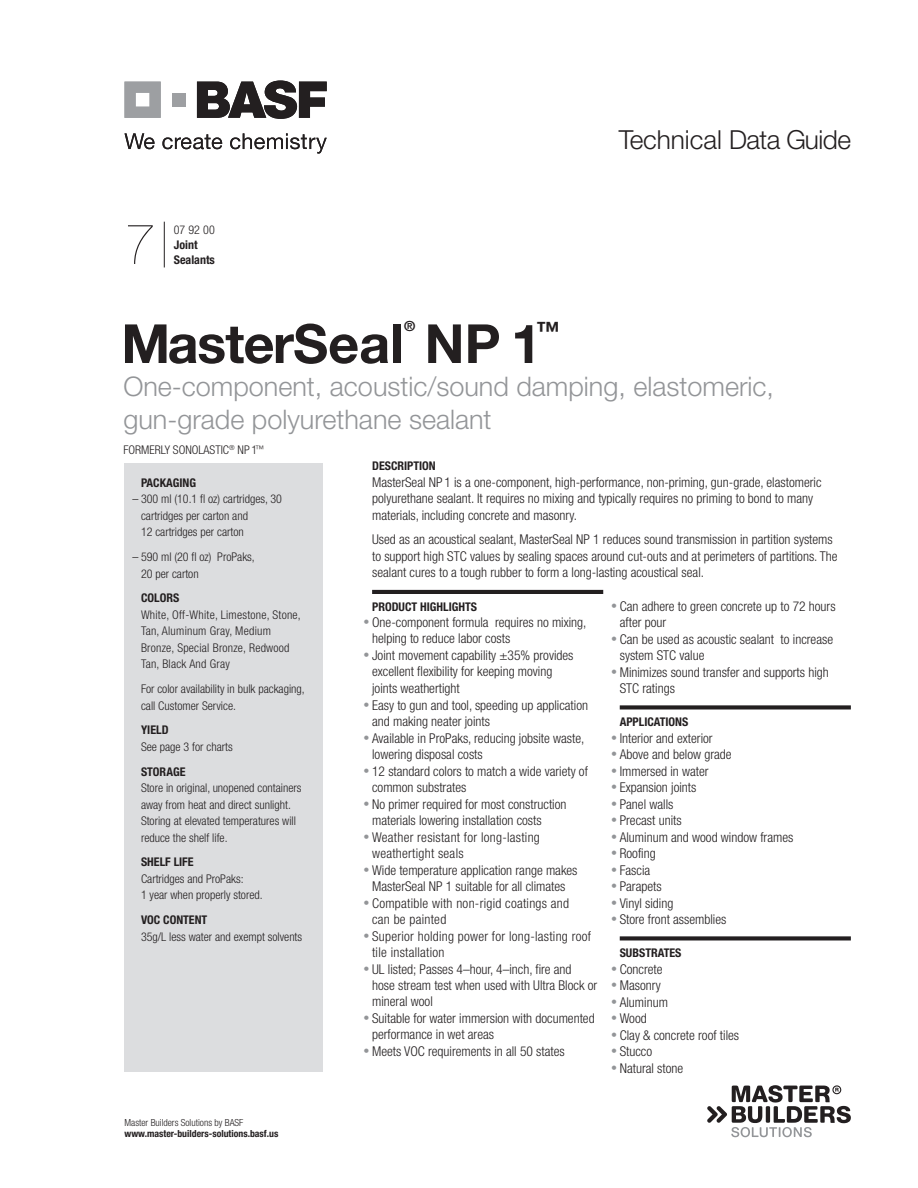
<style>
.page{position:relative;width:918px;height:1188px;background:#fff}
.page>*{position:absolute;margin:0;border:0;box-sizing:border-box;transform-origin:0 0}
.t1{font:200 57px "Helvetica Neue LT Std";color:#231f20}
.t2{font:700 54px "Helvetica Neue LT Std";letter-spacing:-.015em;color:#231f20}
.t3{font:300 27px/33px "Helvetica Neue LT Std";color:#939598}
.t4{font:300 26.25px "Helvetica Neue LT Std";letter-spacing:-.015em;color:#231f20}
.t5{font:700 24px "Helvetica Neue LT Std";color:#231f20}
.t6{font:700 13.95px "Helvetica Neue LT Std";color:#231f20}
.t7{font:300 condensed 13.5px/16.5px "Helvetica Neue LT Std";color:#231f20}
.t8{font:300 condensed 13.5px/16.5px "Helvetica Neue LT Std";letter-spacing:.02em;color:#231f20}
.t9{font:300 condensed 12px/16.5px "Helvetica Neue LT Std";color:#231f20}
.t10{font:700 condensed 12px "Helvetica Neue LT Std";color:#231f20}
.t11{font:300 condensed 12px/16.5px "Helvetica Neue LT Std";letter-spacing:.02em;color:#231f20}
.t12{font:700 condensed 9.75px "Helvetica Neue LT Std";color:#231f20}
.t13{font:300 condensed 9.75px "Helvetica Neue LT Std";color:#231f20}
.s1{font-size:12px;color:#939598}
</style>
<div class="page">
<div style="left:125px;top:463px;width:198px;height:608px;background:#dcdddf"></div>
<hr style="left:372px;top:590px;width:231px;height:4px;background:#231f20">
<div style="left:620px;top:705px;width:231px;height:5px;background:#231f20"></div>
<div style="left:620px;top:936px;width:231px;height:5px;background:#231f20"></div>
<hr style="left:164px;top:222px;width:1px;height:45px;background:#231f20">
<svg style="left:707px;top:1085px;width:144px;height:52px"></svg>
<svg style="left:125px;top:82px;width:36px;height:36px"></svg>
<div style="left:172px;top:93px;width:14px;height:14px;background:#9d9fa2"></div>
<svg style="left:197px;top:81px;width:130px;height:38px"></svg>
<svg style="left:125px;top:133px;width:30px;height:16px"></svg>
<svg style="left:162px;top:134px;width:60px;height:15px"></svg>
<svg style="left:230px;top:133px;width:97px;height:21px"></svg>
<h1 class="t1" style="left:125px;top:211px;width:33px">7</h1>
<p class="t9" style="left:174px;top:221px;width:42px">07 92 00</p>
<p class="t10" style="left:174px;top:237px;width:25px">Joint</p>
<p class="t10" style="left:174px;top:252px;width:43px">Sealants</p>
<p class="t6" style="left:404px;top:317px;width:13px">®</p>
<h3 class="t5" style="left:536px;top:316px;width:25px">™</h3>
<h2 class="t2" style="left:121px;top:310px;width:421px">MasterSeal NP 1</h2>
<h3 class="t4" style="left:619px;top:123px;width:234px">Technical Data Guide</h3>
<h3 class="t3" style="left:123px;top:369px;width:652px">One-component, acoustic/sound damping, elastomeric, gun-grade polyurethane sealant</h3>
<p class="t9" style="left:123px;top:441px;width:143px">FORMERLY SONOLASTIC<sup>®</sup> NP 1<sup>™</sup></p>
<p class="t10" style="left:372px;top:459px;width:65px">DESCRIPTION</p>
<p class="t7" style="left:372px;top:474px;width:451px">MasterSeal NP 1 is a one-component, high-performance, non-priming, gun-grade, elastomeric polyurethane sealant. It requires no mixing and typically requires no priming to bond to many materials, including concrete and masonry.</p>
<p class="t7" style="left:372px;top:531px;width:467px">Used as an acoustical sealant, MasterSeal NP 1 reduces sound transmission in partition systems to support high STC values by sealing spaces around cut-outs and at perimeters of partitions. The sealant cures to a tough rubber to form a long-lasting acoustical seal.</p>
<p class="t10" style="left:372px;top:599px;width:107px">PRODUCT HIGHLIGHTS</p>
<p class="t7" style="left:372px;top:614px;width:216px;text-indent:-9px"><span class="s1">•</span> One-component formula requires no mixing, helping to reduce labor costs</p>
<p class="t7" style="left:372px;top:647px;width:203px;text-indent:-9px"><span class="s1">•</span> Joint movement capability ±35% provides excellent flexibility for keeping moving joints weathertight</p>
<p class="t7" style="left:372px;top:696px;width:218px;text-indent:-9px"><span class="s1">•</span> Easy to gun and tool, speeding up application and making neater joints</p>
<p class="t7" style="left:372px;top:729px;width:214px;text-indent:-9px"><span class="s1">•</span> Available in ProPaks, reducing jobsite waste, lowering disposal costs</p>
<p class="t7" style="left:372px;top:762px;width:217px;text-indent:-9px"><span class="s1">•</span> 12 standard colors to match a wide variety of common substrates</p>
<p class="t7" style="left:372px;top:795px;width:196px;text-indent:-9px"><span class="s1">•</span> No primer required for most construction materials lowering installation costs</p>
<p class="t8" style="left:372px;top:828px;width:169px;text-indent:-9px"><span class="s1">•</span> Weather resistant for long-lasting weathertight seals</p>
<p class="t7" style="left:363px;top:861px;width:216px;text-align:center"><span class="s1">•</span> Wide temperature application range makes<br>MasterSeal NP 1 suitable for all climates</p>
<p class="t8" style="left:372px;top:894px;width:199px;text-indent:-9px"><span class="s1">•</span> Compatible with non-rigid coatings and can be painted</p>
<p class="t8" style="left:372px;top:927px;width:220px;text-indent:-9px"><span class="s1">•</span> Superior holding power for long-lasting roof tile installation</p>
<p class="t7" style="left:372px;top:960px;width:227px;text-indent:-9px"><span class="s1">•</span> UL listed; Passes 4–hour, 4–inch, fire and hose stream test when used with Ultra Block or mineral wool</p>
<p class="t7" style="left:372px;top:1010px;width:224px;text-indent:-9px"><span class="s1">•</span> Suitable for water immersion with documented performance in wet areas</p>
<p class="t7" style="left:363px;top:1043px;width:203px"><span class="s1">•</span> Meets VOC requirements in all 50 states</p>
<p class="t10" style="left:141px;top:475px;width:57px">PACKAGING</p>
<p class="t9" style="left:141px;top:491px;width:143px;text-indent:-9px">– 300 ml (10.1 fl oz) cartridges, 30 cartridges per carton and<br>12 cartridges per carton</p>
<p class="t9" style="left:141px;top:548px;width:115px;text-indent:-9px">– 590 ml (20 fl oz) ProPaks,<br>20 per carton</p>
<p class="t10" style="left:141px;top:591px;width:40px">COLORS</p>
<p class="t11" style="left:141px;top:606px;width:161px">White, Off-White, Limestone, Stone,<br>Tan, Aluminum Gray, Medium<br>Bronze, Special Bronze, Redwood<br>Tan, Black And Gray</p>
<p class="t9" style="left:141px;top:680px;width:165px">For color availability in bulk packaging, call Customer Service.</p>
<p class="t10" style="left:141px;top:723px;width:29px">YIELD</p>
<p class="t9" style="left:141px;top:738px;width:93px">See page 3 for charts</p>
<p class="t10" style="left:141px;top:764px;width:46px">STORAGE</p>
<p class="t9" style="left:141px;top:779px;width:162px">Store in original, unopened containers away from heat and direct sunlight.<br>Storing at elevated temperatures will reduce the shelf life.</p>
<p class="t10" style="left:141px;top:855px;width:54px">SHELF LIFE</p>
<p class="t9" style="left:141px;top:870px;width:123px">Cartridges and ProPaks:<br>1 year when properly stored.</p>
<p class="t10" style="left:141px;top:913px;width:68px">VOC CONTENT</p>
<p class="t9" style="left:141px;top:928px;width:163px">35g/L less water and exempt solvents</p>
<p class="t7" style="left:620px;top:597px;width:217px;text-indent:-9px"><span class="s1">•</span> Can adhere to green concrete up to 72 hours after pour</p>
<p class="t7" style="left:620px;top:630px;width:215px;text-indent:-9px"><span class="s1">•</span> Can be used as acoustic sealant to increase system STC value</p>
<p class="t7" style="left:620px;top:663px;width:211px;text-indent:-9px"><span class="s1">•</span> Minimizes sound transfer and supports high<br>STC ratings</p>
<p class="t10" style="left:620px;top:714px;width:70px">APPLICATIONS</p>
<p class="t7" style="left:611px;top:729px;width:103px"><span class="s1">•</span> Interior and exterior</p>
<p class="t7" style="left:611px;top:746px;width:122px"><span class="s1">•</span> Above and below grade</p>
<p class="t7" style="left:611px;top:762px;width:99px"><span class="s1">•</span> Immersed in water</p>
<p class="t7" style="left:611px;top:779px;width:87px"><span class="s1">•</span> Expansion joints</p>
<p class="t7" style="left:611px;top:795px;width:64px"><span class="s1">•</span> Panel walls</p>
<p class="t7" style="left:611px;top:812px;width:72px"><span class="s1">•</span> Precast units</p>
<p class="t7" style="left:611px;top:828px;width:184px"><span class="s1">•</span> Aluminum and wood window frames</p>
<p class="t7" style="left:611px;top:845px;width:46px"><span class="s1">•</span> Roofing</p>
<p class="t7" style="left:611px;top:861px;width:41px"><span class="s1">•</span> Fascia</p>
<p class="t7" style="left:611px;top:878px;width:52px"><span class="s1">•</span> Parapets</p>
<p class="t7" style="left:611px;top:894px;width:64px"><span class="s1">•</span> Vinyl siding</p>
<p class="t7" style="left:611px;top:911px;width:117px"><span class="s1">•</span> Store front assemblies</p>
<p class="t10" style="left:620px;top:945px;width:63px">SUBSTRATES</p>
<p class="t7" style="left:611px;top:960px;width:53px"><span class="s1">•</span> Concrete</p>
<p class="t7" style="left:611px;top:977px;width:51px"><span class="s1">•</span> Masonry</p>
<p class="t7" style="left:611px;top:993px;width:58px"><span class="s1">•</span> Aluminum</p>
<p class="t7" style="left:611px;top:1010px;width:37px"><span class="s1">•</span> Wood</p>
<p class="t7" style="left:611px;top:1026px;width:130px"><span class="s1">•</span> Clay &amp; concrete roof tiles</p>
<p class="t7" style="left:611px;top:1043px;width:43px"><span class="s1">•</span> Stucco</p>
<p class="t7" style="left:611px;top:1059px;width:74px"><span class="s1">•</span> Natural stone</p>
<p class="t13" style="left:125px;top:1117px;width:120px">Master Builders Solutions by BASF</p>
<p class="t12" style="left:125px;top:1128px;width:155px">www.master-builders-solutions.basf.us</p>
</div>
